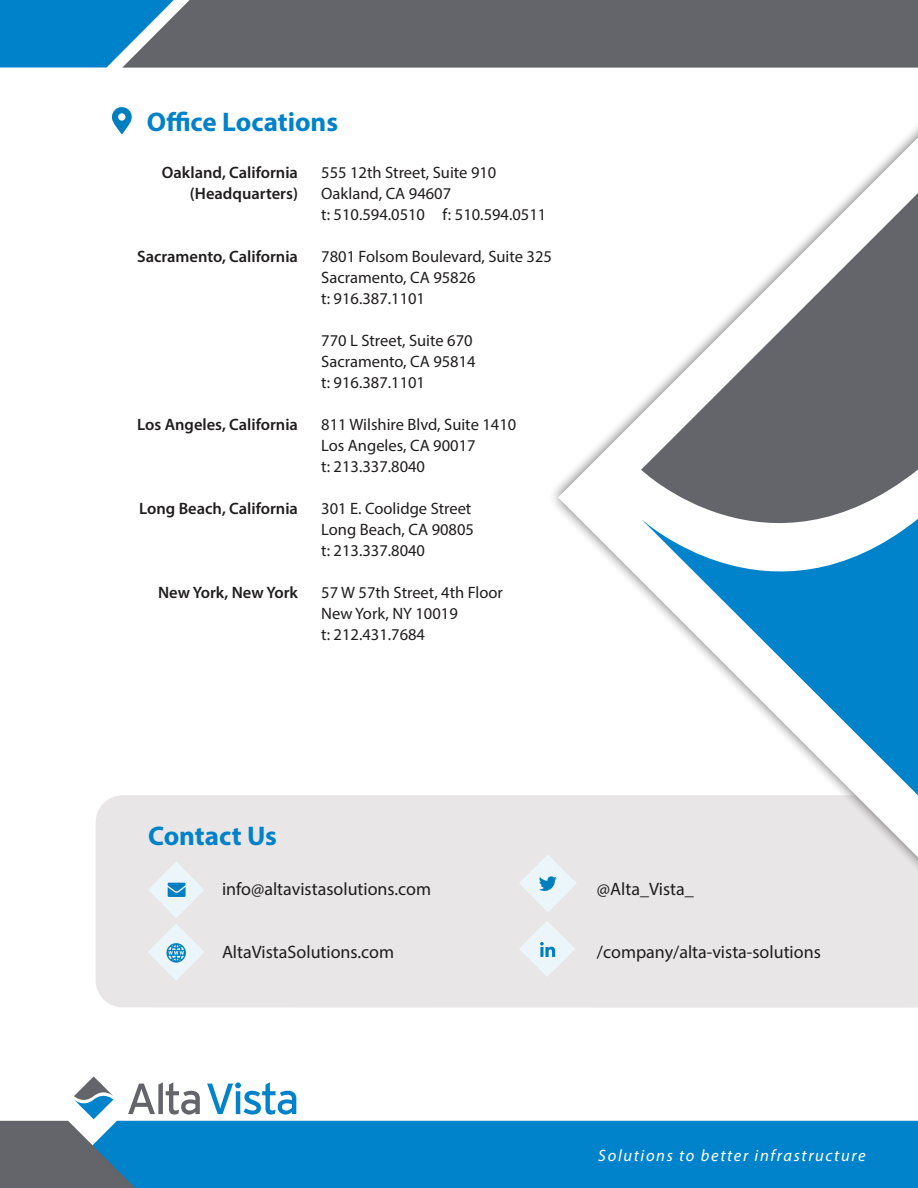
<style>
.page{position:relative;width:918px;height:1188px;background:#fff}
.page>*{position:absolute;margin:0;border:0;box-sizing:border-box;transform-origin:0 0}
.t1{font:700 27px "Myriad Pro";color:#0082cb}
.t2{font:18px "Myriad Pro";color:#201d1e}
.t3{font:16.5px/21px "Myriad Pro";color:#201d1e}
.t4{font:600 16.5px/21px "Myriad Pro";color:#201d1e;text-align:right}
.t5{font:italic 16.5px "Myriad Pro";letter-spacing:.1em;color:#fff}
</style>
<div class="page">
<div style="left:96px;top:795px;width:822px;height:213px;background:#e8e6e7"></div>
<div style="left:187px;top:0;width:731px;height:68px;background:#63656a"></div>
<svg style="left:0;top:0;width:187px;height:68px;background:#2788bf"></svg>
<svg style="left:540px;top:126px;width:378px;height:771px"></svg>
<svg style="left:558px;top:138px;width:360px;height:719px"></svg>
<svg style="left:641px;top:193px;width:277px;height:205px"></svg>
<svg style="left:641px;top:398px;width:277px;height:397px"></svg>
<div style="left:200px;top:1121px;width:718px;height:67px;background:#0083ca"></div>
<svg style="left:207px;top:1082px;width:89px;height:33px"></svg>
<svg style="left:0;top:1076px;width:200px;height:112px"></svg>
<svg style="left:148px;top:861px;width:56px;height:57px;background:#d9e5ec"></svg>
<svg style="left:112px;top:107px;width:20px;height:28px"></svg>
<svg style="left:148px;top:924px;width:57px;height:57px;background:#dae5ec"></svg>
<svg style="left:519px;top:921px;width:56px;height:56px;background:#e1e9ee"></svg>
<svg style="left:519px;top:854px;width:58px;height:58px;background:#dee7ed"></svg>
<h1 class="t1" style="left:147px;top:104px;width:193px">Office Locations</h1>
<p class="t4" style="left:162px;top:162px;width:138px">Oakland, California (Headquarters)</p>
<p class="t4" style="left:137px;top:246px;width:162px">Sacramento, California</p>
<p class="t4" style="left:137px;top:414px;width:162px">Los Angeles, California</p>
<p class="t4" style="left:139px;top:498px;width:160px">Long Beach, California</p>
<p class="t4" style="left:158px;top:582px;width:141px">New York, New York</p>
<p class="t3" style="left:321px;top:162px;width:227px">555 12th Street, Suite 910<br>Oakland, CA 94607<br>t: 510.594.0510 f: 510.594.0511</p>
<p class="t3" style="left:321px;top:246px;width:232px">7801 Folsom Boulevard, Suite 325<br>Sacramento, CA 95826<br>t: 916.387.1101</p>
<p class="t3" style="left:321px;top:330px;width:156px">770 L Street, Suite 670<br>Sacramento, CA 95814 t: 916.387.1101</p>
<p class="t3" style="left:321px;top:414px;width:197px">811 Wilshire Blvd, Suite 1410<br>Los Angeles, CA 90017<br>t: 213.337.8040</p>
<p class="t3" style="left:321px;top:498px;width:154px">301 E. Coolidge Street<br>Long Beach, CA 90805 t: 213.337.8040</p>
<p class="t3" style="left:321px;top:582px;width:183px">57 W 57th Street, 4th Floor<br>New York, NY 10019<br>t: 212.431.7684</p>
<h1 class="t1" style="left:148px;top:818px;width:130px">Contact Us</h1>
<p class="t2" style="left:222px;top:878px;width:211px">info@altavistasolutions.com</p>
<p class="t2" style="left:222px;top:941px;width:174px">AltaVistaSolutions.com</p>
<p class="t2" style="left:597px;top:878px;width:98px">@Alta_Vista_</p>
<p class="t2" style="left:597px;top:941px;width:225px">/company/alta-vista-solutions</p>
<p class="t5" style="left:598px;top:1146px;width:269px">Solutions to better infrastructure</p>
</div>
